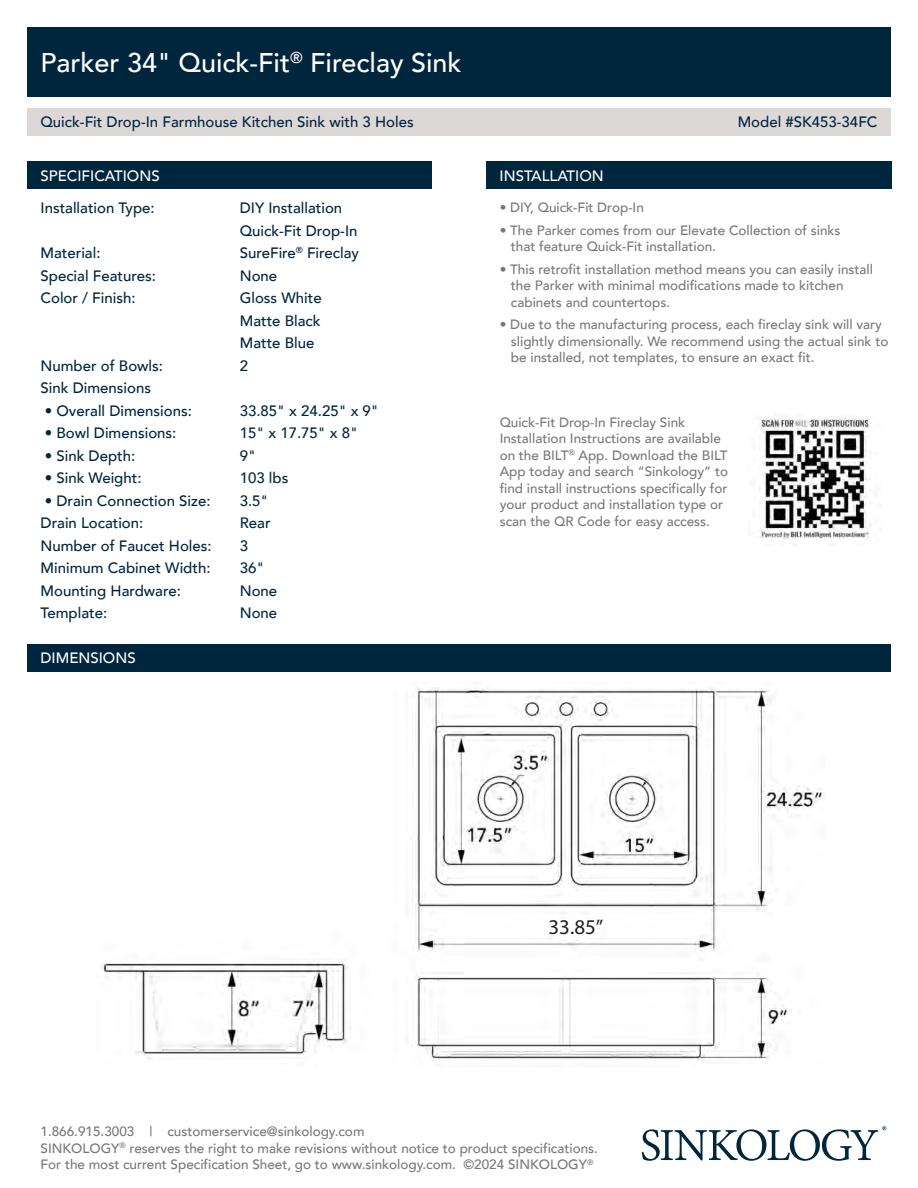
<style>
.page{position:relative;width:918px;height:1188px;background:#fff}
.page>*{position:absolute;margin:0;border:0;box-sizing:border-box;transform-origin:0 0}
.t1{font:500 27px "Avenir";color:#fff}
.t2{font:21px "Myriad Pro";color:#231f20}
.t3{font:500 15px/22.5px "Avenir";color:#00263e}
.t4{font:500 15px "Avenir";color:#fff}
.t5{font:500 13.5px/16.5px "Avenir";color:#787877}
</style>
<div class="page">
<div style="left:27px;top:27px;width:864px;height:70px;background:#00263e"></div>
<div style="left:27px;top:108px;width:864px;height:27px;background:#dcd8d7"></div>
<div style="left:486px;top:161px;width:405px;height:28px;background:#00263e"></div>
<div style="left:27px;top:161px;width:405px;height:28px;background:#00263e"></div>
<div style="left:27px;top:644px;width:864px;height:27px;background:#00263e"></div>
<svg style="left:642px;top:1126px;width:244px;height:35px"></svg>
<img style="left:759px;top:417px;width:113px;height:129px">
<img style="left:101px;top:687px;width:724px;height:374px">
<div style="left:554px;top:919px;width:33px;height:20px;background:#fff"></div>
<h1 class="t1" style="left:40px;top:39px;width:423px">Parker 34" Quick-Fit<sup>®</sup> Fireclay Sink</h1>
<p class="t3" style="left:40px;top:110px;width:375px">Quick-Fit Drop-In Farmhouse Kitchen Sink with 3 Holes</p>
<p class="t3" style="left:738px;top:110px;width:141px">Model #SK453-34FC</p>
<p class="t4" style="left:40px;top:162px;width:121px">SPECIFICATIONS</p>
<p class="t4" style="left:500px;top:162px;width:106px">INSTALLATION</p>
<p class="t3" style="left:41px;top:196px;width:116px">Installation Type:</p>
<p class="t3" style="left:41px;top:241px;width:117px">Material:<br>Special Features:<br>Color / Finish:</p>
<p class="t3" style="left:41px;top:354px;width:124px">Number of Bowls:<br>Sink Dimensions</p>
<p class="t3" style="left:45px;top:399px;width:149px">• Overall Dimensions:</p>
<p class="t3" style="left:45px;top:421px;width:133px">• Bowl Dimensions:</p>
<p class="t3" style="left:45px;top:444px;width:92px">• Sink Depth:</p>
<p class="t3" style="left:45px;top:466px;width:98px">• Sink Weight:</p>
<p class="t3" style="left:41px;top:489px;width:173px">• Drain Connection Size:<br>Drain Location:<br>Number of Faucet Holes:<br>Minimum Cabinet Width:<br>Mounting Hardware:<br>Template:</p>
<p class="t4" style="left:40px;top:645px;width:97px">DIMENSIONS</p>
<p class="t3" style="left:240px;top:196px;width:121px">DIY Installation<br>Quick-Fit Drop-In<br>SureFire<sup>®</sup> Fireclay<br>None<br>Gloss White<br>Matte Black<br>Matte Blue<br>2</p>
<p class="t3" style="left:240px;top:399px;width:141px">33.85" x 24.25" x 9"<br>15" x 17.75" x 8"<br>9"<br>103 lbs<br>3.5"<br>Rear<br>3<br>36"<br>None<br>None</p>
<p class="t5" style="left:500px;top:199px;width:146px">• DIY, Quick-Fit Drop-In</p>
<p class="t5" style="left:511px;top:221px;width:331px;text-indent:-11px">• The Parker comes from our Elevate Collection of sinks that feature Quick-Fit installation.</p>
<p class="t5" style="left:511px;top:260px;width:364px;text-indent:-11px">• This retrofit installation method means you can easily install the Parker with minimal modifications made to kitchen cabinets and countertops.</p>
<p class="t5" style="left:511px;top:316px;width:379px;text-indent:-11px">• Due to the manufacturing process, each fireclay sink will vary slightly dimensionally. We recommend using the actual sink to be installed, not templates, to ensure an exact fit.</p>
<p class="t5" style="left:500px;top:413px;width:230px">Quick-Fit Drop-In Fireclay Sink Installation Instructions are available on the BILT<sup>®</sup> App. Download the BILT App today and search “Sinkology” to find install instructions specifically for your product and installation type or scan the QR Code for easy access.</p>
<h2 class="t2" style="left:549px;top:914px;width:56px">33.85”</h2>
<p class="t5" style="left:41px;top:1123px;width:559px">1.866.915.3003 | customerservice@sinkology.com<br>SINKOLOGY<sup>®</sup> reserves the right to make revisions without notice to product specifications.<br>For the most current Specification Sheet, go to www.sinkology.com. ©2024 SINKOLOGY<sup>®</sup></p>
</div>
